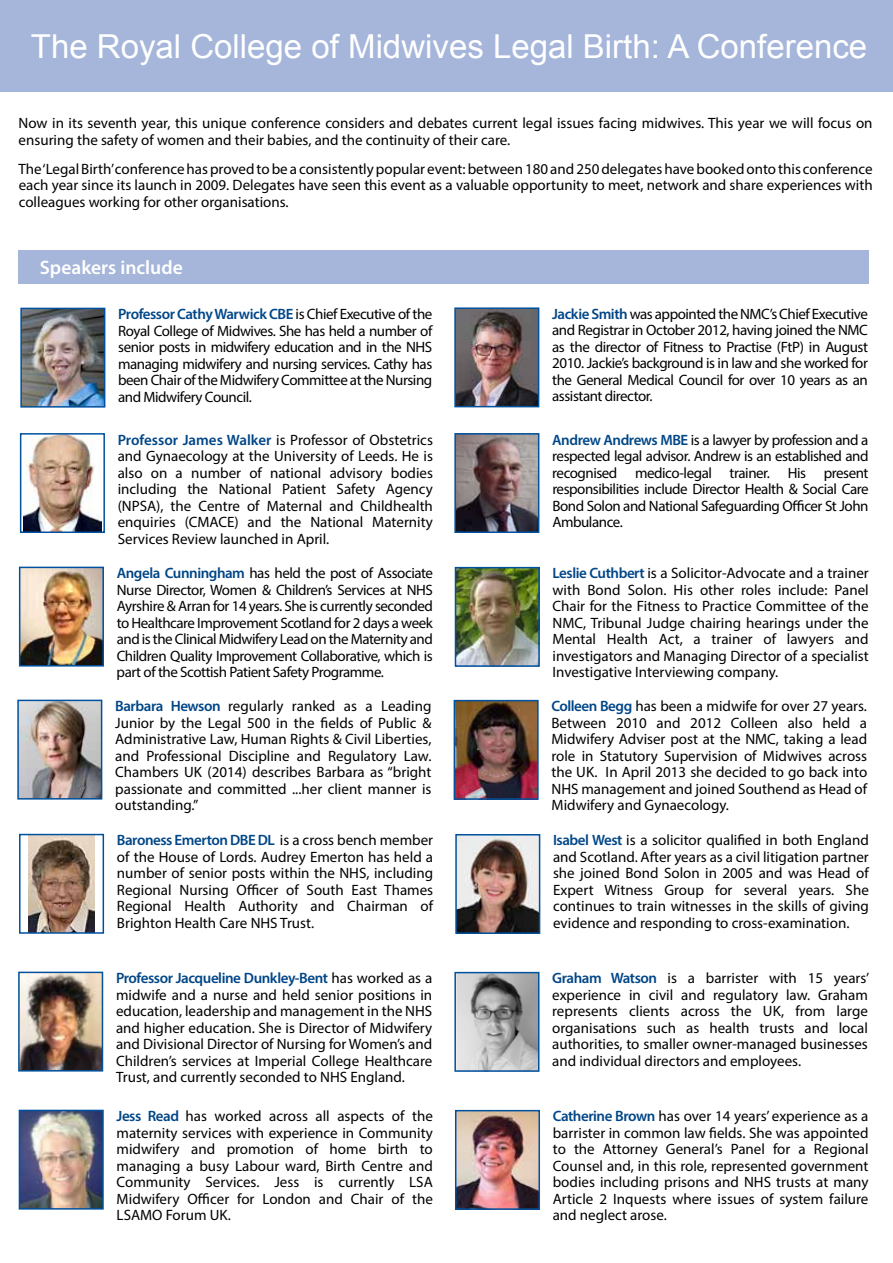
<style>
.page{position:relative;width:893px;height:1263px;background:#fff}
.page>*{position:absolute;margin:0;border:0;box-sizing:border-box;transform-origin:0 0}
.t1{font:33px "Arial";color:#fff}
.t2{font:600 19.5px "Myriad Pro";color:#fff}
.t3{font:15px/16.5px "Myriad Pro";color:#000;text-align:justify}
.s1{font-weight:600;color:#004687}
</style>
<div class="page">
<img style="left:23px;top:311px;width:79px;height:94px">
<div style="left:20px;top:308px;width:85px;height:100px;border:2px solid #00519e"></div>
<img style="left:23px;top:436px;width:79px;height:94px">
<div style="left:20px;top:433px;width:85px;height:100px;border:2px solid #00519e"></div>
<img style="left:22px;top:570px;width:79px;height:93px">
<div style="left:19px;top:567px;width:85px;height:99px;border:2px solid #00519e"></div>
<img style="left:20px;top:703px;width:79px;height:93px">
<div style="left:17px;top:700px;width:85px;height:99px;border:2px solid #00519e"></div>
<img style="left:457px;top:310px;width:79px;height:94px">
<div style="left:454px;top:307px;width:85px;height:100px;border:2px solid #00519e"></div>
<img style="left:458px;top:570px;width:79px;height:94px">
<div style="left:455px;top:567px;width:85px;height:100px;border:2px solid #00519e"></div>
<img style="left:457px;top:436px;width:79px;height:94px">
<div style="left:454px;top:433px;width:85px;height:100px;border:2px solid #00519e"></div>
<div style="left:0;top:0;width:893px;height:92px;background:#a5b6da"></div>
<div style="left:19px;top:250px;width:850px;height:33px;background:#a5b6da"></div>
<img style="left:457px;top:703px;width:79px;height:94px">
<div style="left:454px;top:700px;width:85px;height:100px;border:2px solid #00519e"></div>
<img style="left:29px;top:837px;width:65px;height:94px">
<div style="left:19px;top:834px;width:85px;height:100px;border:2px solid #00519e"></div>
<img style="left:458px;top:837px;width:79px;height:94px">
<div style="left:455px;top:834px;width:85px;height:100px;border:2px solid #00519e"></div>
<img style="left:21px;top:975px;width:79px;height:93px">
<div style="left:18px;top:972px;width:85px;height:99px;border:2px solid #00519e"></div>
<img style="left:457px;top:975px;width:79px;height:94px">
<div style="left:454px;top:972px;width:85px;height:100px;border:2px solid #00519e"></div>
<img style="left:22px;top:1113px;width:79px;height:93px">
<div style="left:19px;top:1110px;width:85px;height:99px;border:2px solid #00519e"></div>
<img style="left:458px;top:1113px;width:79px;height:94px">
<div style="left:455px;top:1110px;width:85px;height:100px;border:2px solid #00519e"></div>
<h1 class="t1" style="left:31px;top:25px;width:838px">The Royal College of Midwives Legal Birth: A Conference</h1>
<p class="t3" style="left:19px;top:115px;width:855px">Now in its seventh year, this unique conference considers and debates current legal issues facing midwives. This year we will focus on ensuring the safety of women and their babies, and the continuity of their care.</p>
<p class="t3" style="left:19px;top:160px;width:856px">The‘Legal Birth’conferencehasprovedtobe a consistentlypopular event:between180 and250delegateshavebookedontothis conference each year since its launch in 2009. Delegates have seen this event as a valuable opportunity to meet, network and share experiences with colleagues working for other organisations.</p>
<h2 class="t2" style="left:40px;top:255px;width:144px">Speakers include</h2>
<p class="t3" style="left:118px;top:306px;width:316px"><span class="s1">Professor Cathy Warwick CBE</span> is Chief Executive of the Royal College of Midwives. She has held a number of senior posts in midwifery education and in the NHS managing midwifery and nursing services. Cathy has been Chair of the Midwifery Committee at the Nursing and Midwifery Council.</p>
<p class="t3" style="left:118px;top:431px;width:317px"><span class="s1">Professor James Walker</span> is Professor of Obstetrics and Gynaecology at the University of Leeds. He is also on a number of national advisory bodies including the National Patient Safety Agency (NPSA), the Centre of Maternal and Childhealth enquiries (CMACE) and the National Maternity Services Review launched in April.</p>
<p class="t3" style="left:117px;top:565px;width:318px"><span class="s1">Angela Cunningham</span> has held the post of Associate Nurse Director, Women &amp; Children’s Services at NHS Ayrshire &amp; Arran for 14 years. She is currently seconded to Healthcare Improvement Scotland for 2 days a week and is the Clinical Midwifery Lead on the Maternity and Children Quality Improvement Collaborative, which is part of the Scottish Patient Safety Programme.</p>
<p class="t3" style="left:115px;top:698px;width:318px"><span class="s1">Barbara Hewson</span> regularly ranked as a Leading Junior by the Legal 500 in the fields of Public &amp; Administrative Law, Human Rights &amp; Civil Liberties, and Professional Discipline and Regulatory Law.<br>Chambers UK (2014) describes Barbara as “bright passionate and committed ...her client manner is outstanding.”</p>
<p class="t3" style="left:552px;top:305px;width:317px"><span class="s1">Jackie Smith</span> was appointed the NMC’s Chief Executive and Registrar in October 2012, having joined the NMC as the director of Fitness to Practise (FtP) in August 2010. Jackie’s background is in law and she worked for the General Medical Council for over 10 years as an assistant director.</p>
<p class="t3" style="left:552px;top:431px;width:318px"><span class="s1">Andrew Andrews MBE</span> is a lawyer by profession and a respected legal advisor. Andrew is an established and recognised medico-legal trainer. His present responsibilities include Director Health &amp; Social Care Bond Solon and National Safeguarding Officer St John Ambulance.</p>
<p class="t3" style="left:552px;top:565px;width:318px"><span class="s1">Leslie Cuthbert</span> is a Solicitor-Advocate and a trainer with Bond Solon. His other roles include: Panel Chair for the Fitness to Practice Committee of the NMC, Tribunal Judge chairing hearings under the Mental Health Act, a trainer of lawyers and investigators and Managing Director of a specialist Investigative Interviewing company.</p>
<p class="t3" style="left:551px;top:698px;width:317px"><span class="s1">Colleen Begg</span> has been a midwife for over 27 years.<br>Between 2010 and 2012 Colleen also held a Midwifery Adviser post at the NMC, taking a lead role in Statutory Supervision of Midwives across the UK. In April 2013 she decided to go back into NHS management and joined Southend as Head of Midwifery and Gynaecology.</p>
<p class="t3" style="left:117px;top:832px;width:318px"><span class="s1">Baroness Emerton DBE DL</span> is a cross bench member of the House of Lords. Audrey Emerton has held a number of senior posts within the NHS, including Regional Nursing Officer of South East Thames Regional Health Authority and Chairman of Brighton Health Care NHS Trust.</p>
<p class="t3" style="left:553px;top:832px;width:317px"><span class="s1">Isabel West</span> is a solicitor qualified in both England and Scotland. After years as a civil litigation partner she joined Bond Solon in 2005 and was Head of Expert Witness Group for several years. She continues to train witnesses in the skills of giving evidence and responding to cross-examination.</p>
<p class="t3" style="left:116px;top:969px;width:318px"><span class="s1">Professor Jacqueline Dunkley-Bent</span> has worked as a midwife and a nurse and held senior positions in education, leadership and management in the NHS and higher education. She is Director of Midwifery and Divisional Director of Nursing for Women’s and Children’s services at Imperial College Healthcare Trust, and currently seconded to NHS England.</p>
<p class="t3" style="left:552px;top:969px;width:319px"><span class="s1">Graham Watson</span> is a barrister with 15 years’ experience in civil and regulatory law. Graham represents clients across the UK, from large organisations such as health trusts and local authorities, to smaller owner-managed businesses and individual directors and employees.</p>
<p class="t3" style="left:117px;top:1108px;width:318px"><span class="s1">Jess Read</span> has worked across all aspects of the maternity services with experience in Community midwifery and promotion of home birth to managing a busy Labour ward, Birth Centre and Community Services. Jess is currently LSA Midwifery Officer for London and Chair of the LSAMO Forum UK.</p>
<p class="t3" style="left:553px;top:1108px;width:317px"><span class="s1">Catherine Brown</span> has over 14 years’ experience as a barrister in common law fields. She was appointed to the Attorney General’s Panel for a Regional Counsel and, in this role, represented government bodies including prisons and NHS trusts at many Article 2 Inquests where issues of system failure and neglect arose.</p>
</div>
